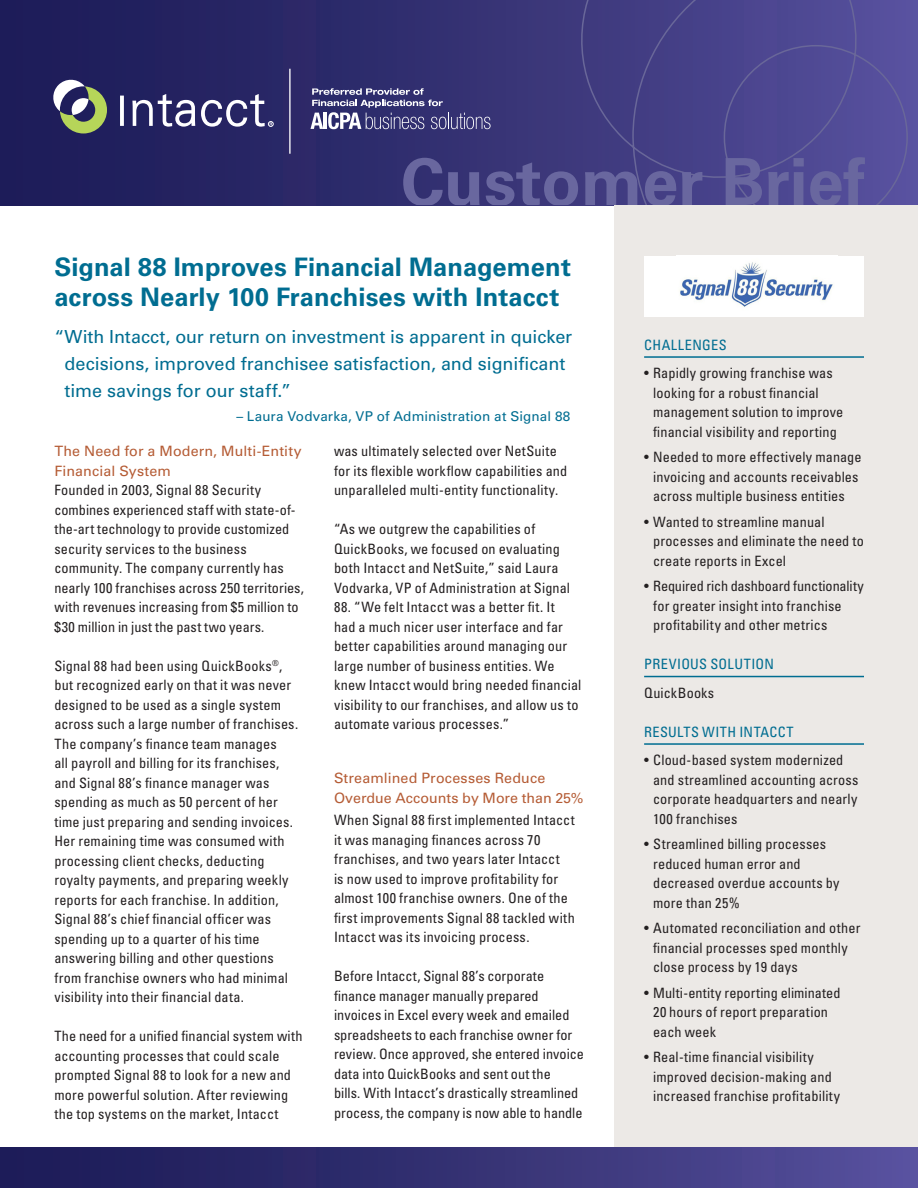
<style>
.page{position:relative;width:918px;height:1188px;background:#fff}
.page>*{position:absolute;margin:0;border:0;box-sizing:border-box;transform-origin:0 0}
.t1{font:700 65.1px "Univers LT Std";letter-spacing:-.005em;color:#69679f}
.headline{font:700 25.5px/30px "Univers LT Std";letter-spacing:.005em;color:#006d91}
.quote{font:18px/27px "Univers LT Std";letter-spacing:-.005em;color:#006d91}
.sub-subhead{font:condensed 14.25px/19.5px "Univers LT Std";letter-spacing:.01em;color:#231f20}
.body{font:condensed 14.25px/19.5px "Univers LT Std";letter-spacing:.005em;color:#231f20}
.sub-subhead-2{font:14.25px/19.5px "Univers LT Std";letter-spacing:.005em;color:#b55c35}
.SB_Header{font:condensed 14.25px "Univers LT Std";letter-spacing:.03em;color:#006d91}
.quote_author{font:13.5px "Univers LT Std";letter-spacing:.01em;color:#006d91}
.s1{font-stretch:normal;color:#b55c35}
</style>
<div class="page">
<svg style="left:0;top:0;width:918px;height:205px;background:#2b2968"></svg>
<svg style="left:120px;top:96px;width:4px;height:30px"></svg>
<svg style="left:132px;top:94px;width:63px;height:33px"></svg>
<svg style="left:201px;top:94px;width:72px;height:33px"></svg>
<svg style="left:52px;top:78px;width:55px;height:55px"></svg>
<svg style="left:311px;top:88px;width:180px;height:41px;background:#5b598d"></svg>
<hr style="left:289px;top:69px;width:2px;height:85px;background:#fff">
<svg style="left:572px;top:0;width:337px;height:206px;background:#4a458d"></svg>
<div style="left:614px;top:205px;width:304px;height:953px;background:#ece9e6"></div>
<hr style="left:644px;top:356px;width:220px;height:2px;background:#006d91">
<hr style="left:644px;top:676px;width:220px;height:1px;background:#006d91">
<hr style="left:644px;top:743px;width:220px;height:2px;background:#006d91">
<div style="left:644px;top:256px;width:220px;height:61px;background:#fff"></div>
<img style="left:680px;top:262px;width:153px;height:45px">
<div style="left:0;top:1148px;width:918px;height:40px;background:linear-gradient(to right,#181752,#564f9b)"></div>
<h1 class="t1" style="left:401px;top:144px;width:466px">Customer Brief</h1>
<p class="headline" style="left:54px;top:252px;width:518px">Signal 88 Improves Financial Management across Nearly 100 Franchises with Intacct</p>
<p class="quote" style="left:65px;top:323px;width:509px;text-indent:-10px">“With Intacct, our return on investment is apparent in quicker decisions, improved franchisee satisfaction, and significant time savings for our staff.”</p>
<p class="quote_author" style="left:236px;top:408px;width:336px">– Laura Vodvarka, VP of Administration at Signal 88</p>
<p class="sub-subhead" style="left:54px;top:441px;width:251px"><span class="s1">The Need for a Modern, Multi-Entity Financial System<br></span>Founded in 2003, Signal 88 Security combines experienced staff with state-of&shy;the-art technology to provide customized security services to the business community. The company currently has nearly 100 franchises across 250 territories, with revenues increasing from $5 million to $30 million in just the past two years.</p>
<p class="sub-subhead" style="left:54px;top:656px;width:245px">Signal 88 had been using QuickBooks<sup>®</sup>, but recognized early on that it was never designed to be used as a single system across such a large number of franchises.<br>The company’s finance team manages<br>all payroll and billing for its franchises, and Signal 88’s finance manager was spending as much as 50 percent of her time just preparing and sending invoices.<br>Her remaining time was consumed with processing client checks, deducting royalty payments, and preparing weekly reports for each franchise. In addition, Signal 88’s chief financial officer was spending up to a quarter of his time answering billing and other questions from franchise owners who had minimal visibility into their financial data.</p>
<p class="sub-subhead" style="left:54px;top:1026px;width:250px">The need for a unified financial system with accounting processes that could scale prompted Signal 88 to look for a new and more powerful solution. After reviewing the top systems on the market, Intacct</p>
<p class="sub-subhead" style="left:334px;top:441px;width:235px">was ultimately selected over NetSuite for its flexible workflow capabilities and unparalleled multi-entity functionality.</p>
<p class="sub-subhead" style="left:334px;top:519px;width:238px">“As we outgrew the capabilities of QuickBooks, we focused on evaluating both Intacct and NetSuite,” said Laura Vodvarka, VP of Administration at Signal</p>
<p class="sub-subhead" style="left:334px;top:597px;width:249px">88. “We felt Intacct was a better fit. It<br>had a much nicer user interface and far better capabilities around managing our large number of business entities. We knew Intacct would bring needed financial visibility to our franchises, and allow us to automate various processes.”</p>
<p class="sub-subhead-2" style="left:334px;top:768px;width:251px">Streamlined Processes Reduce<br>Overdue Accounts by More than 25%</p>
<p class="body" style="left:334px;top:810px;width:242px">When Signal 88 first implemented Intacct it was managing finances across 70 franchises, and two years later Intacct<br>is now used to improve profitability for almost 100 franchise owners. One of the first improvements Signal 88 tackled with Intacct was its invoicing process.</p>
<p class="body" style="left:334px;top:966px;width:251px">Before Intacct, Signal 88’s corporate finance manager manually prepared invoices in Excel every week and emailed spreadsheets to each franchise owner for review. Once approved, she entered invoice data into QuickBooks and sent out the<br>bills. With Intacct’s drastically streamlined process, the company is now able to handle</p>
<p class="SB_Header" style="left:644px;top:335px;width:84px">CHALLENGES</p>
<p class="sub-subhead" style="left:653px;top:363px;width:192px;text-indent:-9px">• Rapidly growing franchise was looking for a robust financial management solution to improve financial visibility and reporting</p>
<p class="sub-subhead" style="left:644px;top:447px;width:219px;text-align:center">• Needed to more effectively manage invoicing and accounts receivables across multiple business entities</p>
<p class="sub-subhead" style="left:653px;top:512px;width:212px;text-indent:-9px">• Wanted to streamline manual processes and eliminate the need to create reports in Excel</p>
<p class="sub-subhead" style="left:653px;top:576px;width:212px;text-indent:-9px">• Required rich dashboard functionality for greater insight into franchise profitability and other metrics</p>
<p class="SB_Header" style="left:644px;top:655px;width:131px">PREVIOUS SOLUTION</p>
<p class="body" style="left:644px;top:683px;width:72px">QuickBooks</p>
<p class="SB_Header" style="left:644px;top:722px;width:151px">RESULTS WITH INTACCT</p>
<p class="sub-subhead" style="left:653px;top:750px;width:207px;text-indent:-9px">• Cloud-based system modernized and streamlined accounting across corporate headquarters and nearly<br>100 franchises</p>
<p class="sub-subhead" style="left:653px;top:834px;width:188px;text-indent:-9px">• Streamlined billing processes reduced human error and decreased overdue accounts by more than 25%</p>
<p class="sub-subhead" style="left:653px;top:918px;width:209px;text-indent:-9px">• Automated reconciliation and other financial processes sped monthly close process by 19 days</p>
<p class="sub-subhead" style="left:653px;top:983px;width:189px;text-indent:-9px">• Multi-entity reporting eliminated<br>20 hours of report preparation each week</p>
<p class="sub-subhead" style="left:653px;top:1047px;width:188px;text-indent:-9px">• Real-time financial visibility improved decision-making and increased franchise profitability</p>
</div>
